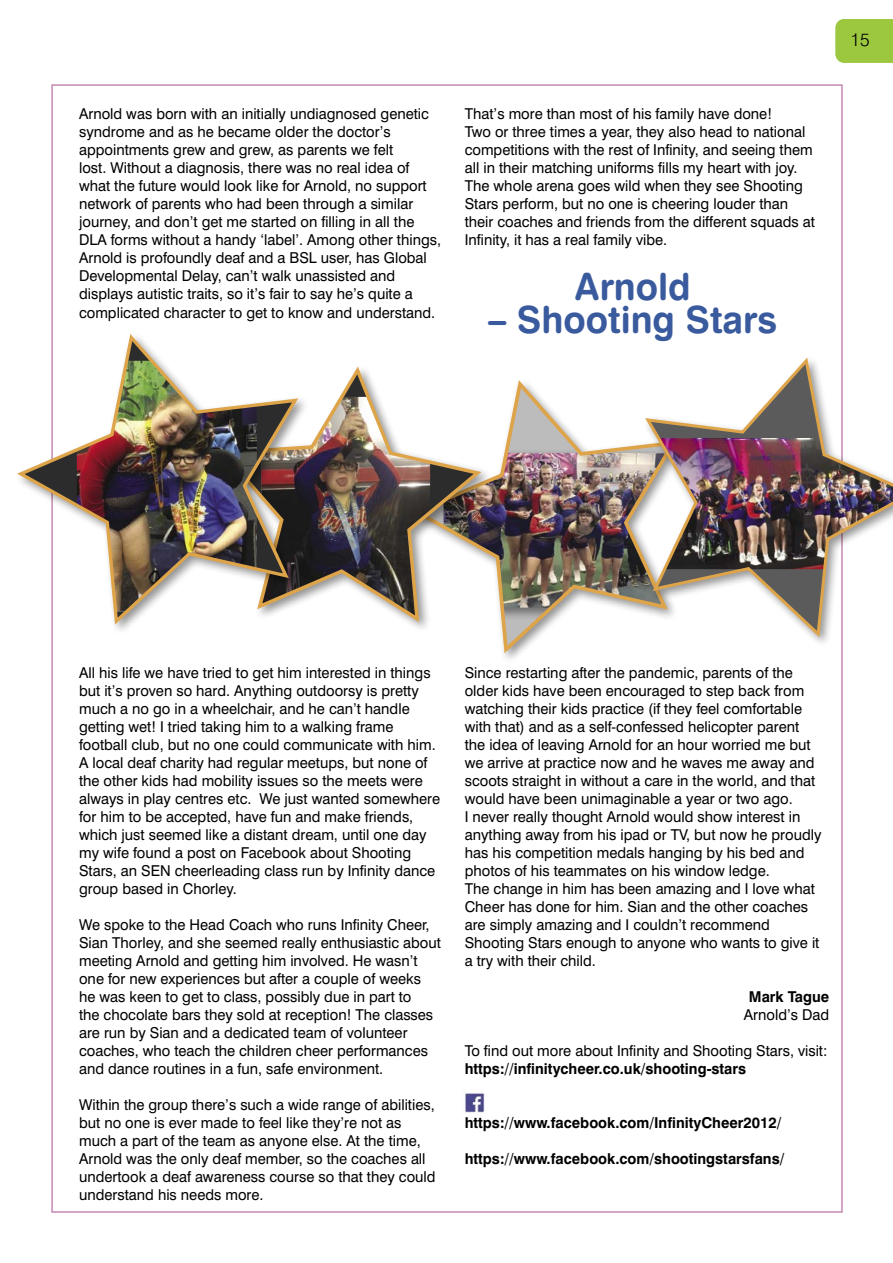
<style>
.page{position:relative;width:893px;height:1263px;background:#fff}
.page>*{position:absolute;margin:0;border:0;box-sizing:border-box;transform-origin:0 0}
.t1{font:37.5px "Swiss 721 BT Bold Rounded";color:#3a5a9e}
.t2{font:300 18px "Swiss 721 BT";color:#000}
.t3{font:15px/18px "Swiss 721 BT";color:#000}
.t4{font:700 15px "Swiss 721 BT";color:#000}
</style>
<div class="page">
<div style="left:836px;top:19px;width:57px;height:44px;background:#9cc83f"></div>
<img style="left:493px;top:380px;width:149px;height:277px">
<img style="left:642px;top:354px;width:251px;height:284px">
<div style="left:217px;top:364px;width:276px;height:270px;background:#000;opacity:.42"></div>
<img style="left:310px;top:364px;width:175px;height:259px">
<div style="left:14px;top:331px;width:296px;height:305px;background:#000;opacity:.42"></div>
<img style="left:14px;top:330px;width:287px;height:298px">
<img style="left:464px;top:1090px;width:20px;height:24px">
<p class="t3" style="left:79px;top:105px;width:364px">Arnold was born with an initially undiagnosed genetic syndrome and as he became older the doctor’s appointments grew and grew, as parents we felt<br>lost. Without a diagnosis, there was no real idea of what the future would look like for Arnold, no support network of parents who had been through a similar journey, and don’t get me started on filling in all the DLA forms without a handy ‘label’. Among other things, Arnold is profoundly deaf and a BSL user, has Global Developmental Delay, can’t walk unassisted and displays autistic traits, so it’s fair to say he’s quite a complicated character to get to know and understand.</p>
<p class="t3" style="left:465px;top:105px;width:352px">That’s more than most of his family have done!<br>Two or three times a year, they also head to national competitions with the rest of Infinity, and seeing them all in their matching uniforms fills my heart with joy.<br>The whole arena goes wild when they see Shooting Stars perform, but no one is cheering louder than their coaches and friends from the different squads at Infinity, it has a real family vibe.</p>
<h1 class="t1" style="left:574px;top:263px;width:118px">Arnold</h1>
<h1 class="t1" style="left:488px;top:296px;width:291px">– Shooting Stars</h1>
<p class="t2" style="left:850px;top:29px;width:21px">15</p>
<p class="t3" style="left:79px;top:663px;width:363px">All his life we have tried to get him interested in things but it’s proven so hard. Anything outdoorsy is pretty much a no go in a wheelchair, and he can’t handle getting wet! I tried taking him to a walking frame football club, but no one could communicate with him.<br>A local deaf charity had regular meetups, but none of the other kids had mobility issues so the meets were always in play centres etc. We just wanted somewhere for him to be accepted, have fun and make friends, which just seemed like a distant dream, until one day my wife found a post on Facebook about Shooting Stars, an SEN cheerleading class run by Infinity dance group based in Chorley.</p>
<p class="t3" style="left:79px;top:915px;width:363px">We spoke to the Head Coach who runs Infinity Cheer, Sian Thorley, and she seemed really enthusiastic about meeting Arnold and getting him involved. He wasn’t one for new experiences but after a couple of weeks he was keen to get to class, possibly due in part to<br>the chocolate bars they sold at reception! The classes are run by Sian and a dedicated team of volunteer coaches, who teach the children cheer performances and dance routines in a fun, safe environment.</p>
<p class="t3" style="left:79px;top:1095px;width:358px">Within the group there’s such a wide range of abilities, but no one is ever made to feel like they’re not as much a part of the team as anyone else. At the time, Arnold was the only deaf member, so the coaches all undertook a deaf awareness course so that they could understand his needs more.</p>
<p class="t3" style="left:465px;top:663px;width:358px">Since restarting after the pandemic, parents of the older kids have been encouraged to step back from watching their kids practice (if they feel comfortable with that) and as a self-confessed helicopter parent the idea of leaving Arnold for an hour worried me but we arrive at practice now and he waves me away and scoots straight in without a care in the world, and that would have been unimaginable a year or two ago.<br>I never really thought Arnold would show interest in anything away from his ipad or TV, but now he proudly has his competition medals hanging by his bed and photos of his teammates on his window ledge.<br>The change in him has been amazing and I love what Cheer has done for him. Sian and the other coaches are simply amazing and I couldn’t recommend Shooting Stars enough to anyone who wants to give it a try with their child.</p>
<p class="t4" style="left:749px;top:987px;width:82px">Mark Tague</p>
<p class="t3" style="left:744px;top:1005px;width:87px">Arnold’s Dad</p>
<p class="t3" style="left:465px;top:1041px;width:364px">To find out more about Infinity and Shooting Stars, visit:</p>
<p class="t4" style="left:465px;top:1059px;width:283px">https://infinitycheer.co.uk/shooting-stars</p>
<p class="t4" style="left:465px;top:1113px;width:318px">https://www.facebook.com/InfinityCheer2012/</p>
<p class="t4" style="left:465px;top:1149px;width:321px">https://www.facebook.com/shootingstarsfans/</p>
</div>
